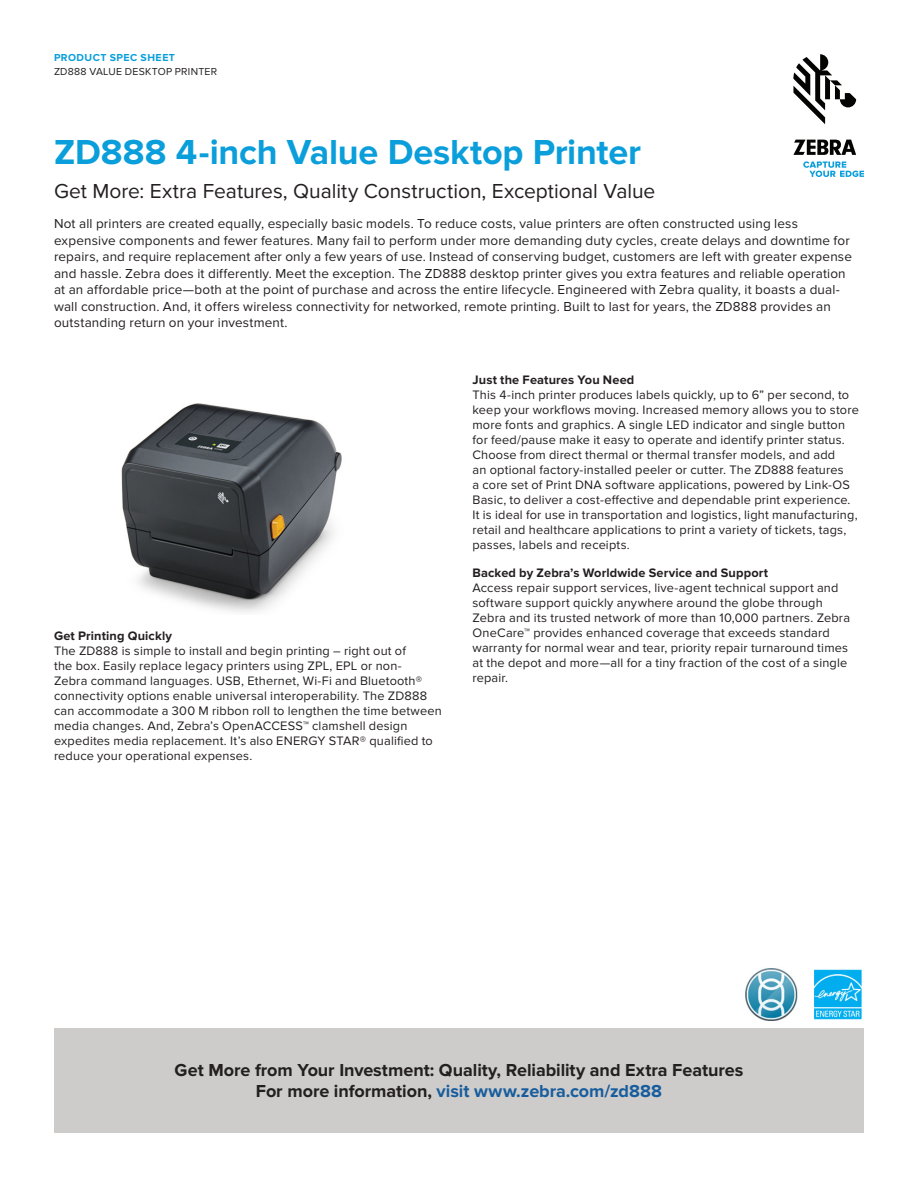
<style>
.page{position:relative;width:918px;height:1188px;background:#fff}
.page>*{position:absolute;margin:0;border:0;box-sizing:border-box;transform-origin:0 0}
.t1{font:700 36px "Proxima Nova";letter-spacing:-.005em;color:#0a9edb}
.t2{font:21px "Proxima Nova";color:#231f20}
.t3{font:700 18px/21px "Proxima Nova";color:#231f20;text-align:center}
.t4{font:13.5px/16.5px "Proxima Nova";letter-spacing:.01em;color:#231f20}
.t5{font:12.75px/15px "Proxima Nova";letter-spacing:.015em;color:#231f20}
.t6{font:700 12.75px "Proxima Nova";letter-spacing:.01em;color:#231f20}
.t7{font:10.5px "Proxima Nova";letter-spacing:.025em;color:#231f20}
.t8{font:700 10.5px "Proxima Nova";letter-spacing:.045em;color:#0a9edb}
.s1{color:#175d9e}
</style>
<div class="page">
<div style="left:54px;top:1028px;width:810px;height:104px;background:#ceccca"></div>
<img style="left:121px;top:403px;width:221px;height:209px">
<img style="left:745px;top:968px;width:117px;height:53px">
<svg style="left:793px;top:54px;width:63px;height:70px"></svg>
<svg style="left:793px;top:140px;width:63px;height:15px"></svg>
<svg style="left:803px;top:161px;width:61px;height:16px"></svg>
<p class="t8" style="left:54px;top:51px;width:123px">PRODUCT SPEC SHEET</p>
<p class="t7" style="left:54px;top:66px;width:165px">ZD888 VALUE DESKTOP PRINTER</p>
<h1 class="t1" style="left:54px;top:131px;width:589px">ZD888 4-inch Value Desktop Printer</h1>
<h2 class="t2" style="left:54px;top:179px;width:603px">Get More: Extra Features, Quality Construction, Exceptional Value</h2>
<p class="t4" style="left:54px;top:216px;width:799px">Not all printers are created equally, especially basic models. To reduce costs, value printers are often constructed using less expensive components and fewer features. Many fail to perform under more demanding duty cycles, create delays and downtime for repairs, and require replacement after only a few years of use. Instead of conserving budget, customers are left with greater expense and hassle. Zebra does it differently. Meet the exception. The ZD888 desktop printer gives you extra features and reliable operation at an affordable price—both at the point of purchase and across the entire lifecycle. Engineered with Zebra quality, it boasts a dual&shy;wall construction. And, it offers wireless connectivity for networked, remote printing. Built to last for years, the ZD888 provides an outstanding return on your investment.</p>
<p class="t6" style="left:54px;top:629px;width:120px">Get Printing Quickly</p>
<p class="t5" style="left:54px;top:644px;width:389px">The ZD888 is simple to install and begin printing – right out of<br>the box. Easily replace legacy printers using ZPL, EPL or non-<br>Zebra command languages. USB, Ethernet, Wi-Fi and Bluetooth® connectivity options enable universal interoperability. The ZD888 can accommodate a 300 M ribbon roll to lengthen the time between media changes. And, Zebra’s OpenACCESS™ clamshell design expedites media replacement. It’s also ENERGY STAR® qualified to reduce your operational expenses.</p>
<p class="t6" style="left:472px;top:372px;width:163px">Just the Features You Need</p>
<p class="t5" style="left:472px;top:387px;width:388px">This 4-inch printer produces labels quickly, up to 6” per second, to keep your workflows moving. Increased memory allows you to store more fonts and graphics. A single LED indicator and single button for feed/pause make it easy to operate and identify printer status.<br>Choose from direct thermal or thermal transfer models, and add<br>an optional factory-installed peeler or cutter. The ZD888 features<br>a core set of Print DNA software applications, powered by Link-OS Basic, to deliver a cost-effective and dependable print experience.<br>It is ideal for use in transportation and logistics, light manufacturing, retail and healthcare applications to print a variety of tickets, tags, passes, labels and receipts.</p>
<p class="t6" style="left:472px;top:566px;width:297px">Backed by Zebra’s Worldwide Service and Support</p>
<p class="t5" style="left:472px;top:581px;width:379px">Access repair support services, live-agent technical support and software support quickly anywhere around the globe through Zebra and its trusted network of more than 10,000 partners. Zebra OneCare™ provides enhanced coverage that exceeds standard warranty for normal wear and tear, priority repair turnaround times at the depot and more—all for a tiny fraction of the cost of a single repair.</p>
<h3 class="t3" style="left:175px;top:1060px;width:570px">Get More from Your Investment: Quality, Reliability and Extra Features<br>For more information, <span class="s1">visit www.zebra.com/zd888</span></h3>
</div>
